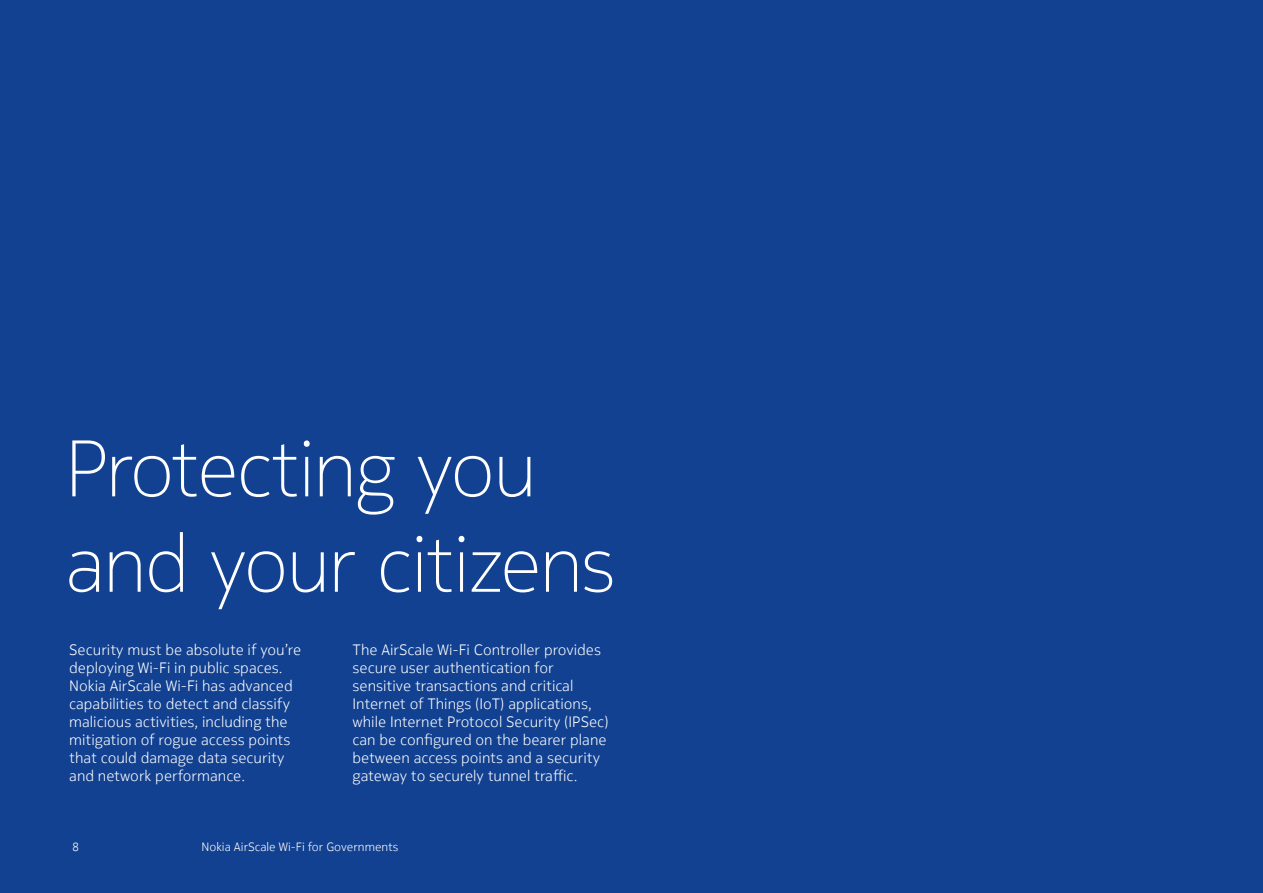
<style>
.page{position:relative;width:1263px;height:893px;background:#124191}
.page>*{position:absolute;margin:0;border:0;box-sizing:border-box;transform-origin:0 0}
.t1{font:200 79.5px/95.4px "Nokia Pure Headline";color:#fff}
.t2{font:300 15px/18px "Nokia Pure Text";color:#fff}
.t3{font:300 12px "Nokia Pure Text";color:#fff}
</style>
<div class="page">
<p class="t1" style="left:66px;top:419px;width:550px">Protecting you and your citizens</p>
<p class="t2" style="left:69px;top:640px;width:234px">Security must be absolute if you’re deploying Wi-Fi in public spaces.<br>Nokia AirScale Wi-Fi has advanced capabilities to detect and classify malicious activities, including the mitigation of rogue access points that could damage data security and network performance.</p>
<p class="t2" style="left:353px;top:641px;width:257px">The AirScale Wi-Fi Controller provides secure user authentication for sensitive transactions and critical Internet of Things (IoT) applications, while Internet Protocol Security (IPSec) can be configured on the bearer plane between access points and a security gateway to securely tunnel traffic.</p>
<p class="t3" style="left:72px;top:839px;width:9px">8</p>
<p class="t3" style="left:202px;top:839px;width:198px">Nokia AirScale Wi-Fi for Governments</p>
</div>
